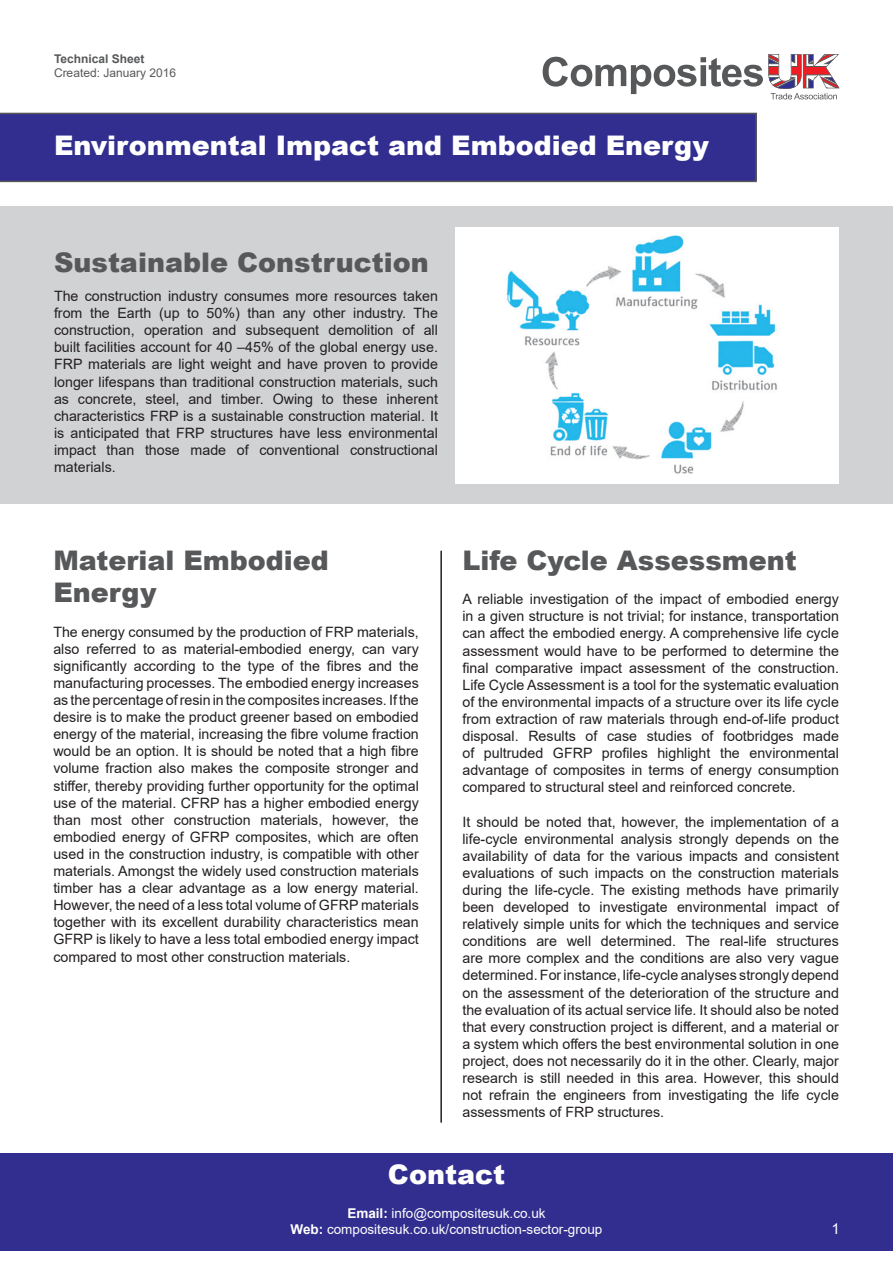
<style>
.page{position:relative;width:893px;height:1263px;background:#fff}
.page>*{position:absolute;margin:0;border:0;box-sizing:border-box;transform-origin:0 0}
.t1{font:900 27px/32.4px "Arial";color:#57585a}
.t2{font:900 27px "Arial";color:#fff}
.t3{font:15px "Arial";color:#fff}
.t4{font:14.25px/17.1px "Arial";color:#231f20;text-align:justify}
.t5{font:13.5px/16.2px "Arial";color:#fff;text-align:center}
.t6{font:12px "Arial";color:#57585a}
.t7{font:700 12px "Arial";color:#57585a}
.s1{font-weight:700}
</style>
<div class="page">
<div style="left:0;top:207px;width:893px;height:297px;background:#d1d2d4"></div>
<svg style="left:543px;top:54px;width:296px;height:45px"></svg>
<div style="left:0;top:113px;width:757px;height:69px;background:#322e8f"></div>
<div style="left:0;top:1153px;width:893px;height:97px;background:#322e8f"></div>
<div style="left:455px;top:227px;width:384px;height:256px;background:#fff"></div>
<img style="left:506px;top:235px;width:271px;height:239px">
<hr style="left:440px;top:551px;width:2px;height:572px;background:#231f20">
<p class="t7" style="left:54px;top:50px;width:92px">Technical Sheet</p>
<p class="t6" style="left:54px;top:65px;width:124px">Created: January 2016</p>
<h1 class="t2" style="left:54px;top:125px;width:656px">Environmental Impact and Embodied Energy</h1>
<h1 class="t1" style="left:54px;top:245px;width:376px">Sustainable Construction</h1>
<p class="t4" style="left:54px;top:287px;width:385px">The construction industry consumes more resources taken from the Earth (up to 50%) than any other industry. The construction, operation and subsequent demolition of all built facilities account for 40 –45% of the global energy use.<br>FRP materials are light weight and have proven to provide longer lifespans than traditional construction materials, such as concrete, steel, and timber. Owing to these inherent characteristics FRP is a sustainable construction material. It is anticipated that FRP structures have less environmental impact than those made of conventional constructional materials.</p>
<h1 class="t1" style="left:53px;top:543px;width:277px">Material Embodied<br>Energy</h1>
<p class="t4" style="left:53px;top:623px;width:367px">The energy consumed by the production of FRP materials, also referred to as material-embodied energy, can vary significantly according to the type of the fibres and the manufacturing processes. The embodied energy increases as the percentage of resin in the composites increases. If the desire is to make the product greener based on embodied energy of the material, increasing the fibre volume fraction would be an option. It is should be noted that a high fibre volume fraction also makes the composite stronger and stiffer, thereby providing further opportunity for the optimal use of the material. CFRP has a higher embodied energy than most other construction materials, however, the embodied energy of GFRP composites, which are often used in the construction industry, is compatible with other materials. Amongst the widely used construction materials timber has a clear advantage as a low energy material.<br>However, the need of a less total volume of GFRP materials together with its excellent durability characteristics mean GFRP is likely to have a less total embodied energy impact compared to most other construction materials.</p>
<h1 class="t1" style="left:462px;top:543px;width:336px">Life Cycle Assessment</h1>
<p class="t4" style="left:462px;top:591px;width:378px">A reliable investigation of the impact of embodied energy in a given structure is not trivial; for instance, transportation can affect the embodied energy. A comprehensive life cycle assessment would have to be performed to determine the final comparative impact assessment of the construction.<br>Life Cycle Assessment is a tool for the systematic evaluation of the environmental impacts of a structure over its life cycle from extraction of raw materials through end-of-life product disposal. Results of case studies of footbridges made of pultruded GFRP profiles highlight the environmental advantage of composites in terms of energy consumption compared to structural steel and reinforced concrete.</p>
<p class="t4" style="left:462px;top:813px;width:378px">It should be noted that, however, the implementation of a life-cycle environmental analysis strongly depends on the availability of data for the various impacts and consistent evaluations of such impacts on the construction materials during the life-cycle. The existing methods have primarily been developed to investigate environmental impact of relatively simple units for which the techniques and service conditions are well determined. The real-life structures are more complex and the conditions are also very vague determined. For instance, life-cycle analyses strongly depend on the assessment of the deterioration of the structure and the evaluation of its actual service life. It should also be noted that every construction project is different, and a material or a system which offers the best environmental solution in one project, does not necessarily do it in the other. Clearly, major research is still needed in this area. However, this should not refrain the engineers from investigating the life cycle assessments of FRP structures.</p>
<h1 class="t2" style="left:388px;top:1154px;width:119px">Contact</h1>
<p class="t5" style="left:291px;top:1205px;width:313px"><span class="s1">Email:</span> info@compositesuk.co.uk<br><span class="s1">Web:</span> compositesuk.co.uk/construction-sector-group</p>
<p class="t3" style="left:831px;top:1218px;width:10px">1</p>
</div>
